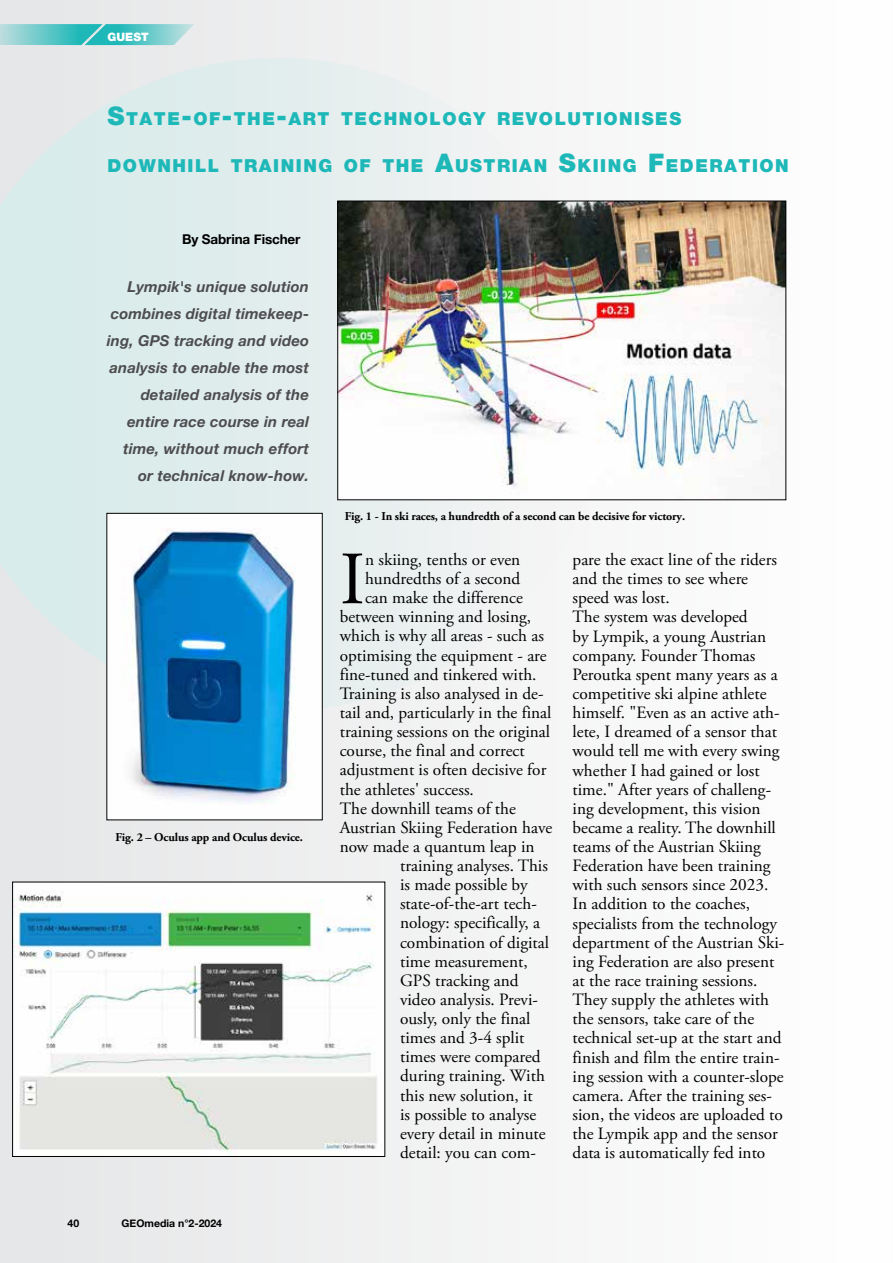
<style>
.page{position:relative;width:893px;height:1263px;background:#fff}
.page>*{position:absolute;margin:0;border:0;box-sizing:border-box;transform-origin:0 0}
.t1{font:75px "Adobe Garamond Pro";color:#000}
.t2{font:900 17.85px "Helvetica Neue";letter-spacing:.085em;color:#1eb8b8}
.t3{font:17.25px/19.2px "Adobe Garamond Pro";letter-spacing:-.02em;color:#000}
.t4{font:italic 700 15px/27px "Helvetica Neue";letter-spacing:.01em;color:#4d4d4f;text-align:right}
.t5{font:700 13.5px "Helvetica Neue";letter-spacing:-.01em;color:#000}
.t6{font:700 12px "Adobe Garamond Pro";letter-spacing:-.01em;color:#000}
.t7{font:900 11.55px "Helvetica Neue";color:#fff}
.t8{font:700 10.5px "Helvetica Neue";color:#000}
.s1{font-size:25.5px}
</style>
<div class="page">
<div style="left:0;top:0;width:893px;height:1263px;background:linear-gradient(to right,#e4e5e6,#fff)"></div>
<svg style="left:0;top:58px;width:608px;height:653px;fill:#e4edec"></svg>
<img style="left:339px;top:203px;width:445px;height:295px">
<div style="left:337px;top:201px;width:449px;height:299px;border:1px solid #000"></div>
<svg style="left:0;top:24px;width:194px;height:21px;background:#67c9c9"></svg>
<img style="left:109px;top:515px;width:211px;height:303px">
<img style="left:14px;top:884px;width:369px;height:271px">
<div style="left:12px;top:882px;width:373px;height:275px;border:1px solid #000"></div>
<p class="t7" style="left:108px;top:30px;width:43px">GUEST</p>
<p class="t2" style="left:108px;top:108px;width:575px"><span class="s1">S</span>TATE<span class="s1">-</span>OF<span class="s1">-</span>THE<span class="s1">-</span>ART TECHNOLOGY REVOLUTIONISES</p>
<p class="t2" style="left:108px;top:155px;width:683px">DOWNHILL TRAINING OF THE <span class="s1">A</span>USTRIAN <span class="s1">S</span>KIING <span class="s1">F</span>EDERATION</p>
<p class="t5" style="left:182px;top:228px;width:120px">By Sabrina Fischer</p>
<p class="t4" style="left:107px;top:274px;width:204px">Lympik's unique solution combines digital timekeep&shy;ing, GPS tracking and video analysis to enable the most detailed analysis of the entire race course in real time, without much effort or technical know-how.</p>
<p class="t6" style="left:116px;top:830px;width:189px">Fig. 2 – Oculus app and Oculus device.</p>
<p class="t8" style="left:68px;top:1215px;width:13px">40</p>
<p class="t8" style="left:122px;top:1215px;width:102px">GEOmedia n°2-2024</p>
<p class="t6" style="left:345px;top:509px;width:342px">Fig. 1 - In ski races, a hundredth of a second can be decisive for victory.</p>
<h1 class="t1" style="left:340px;top:534px;width:27px">I</h1>
<p class="t3" style="left:365px;top:550px;width:157px">n skiing, tenths or even</p>
<p class="t3" style="left:365px;top:570px;width:157px">hundredths of a second</p>
<p class="t3" style="left:365px;top:589px;width:159px">can make the difference</p>
<p class="t3" style="left:340px;top:608px;width:193px">between winning and losing,</p>
<p class="t3" style="left:340px;top:627px;width:206px">which is why all areas - such as</p>
<p class="t3" style="left:340px;top:646px;width:208px">optimising the equipment - are</p>
<p class="t3" style="left:340px;top:665px;width:198px">fine-tuned and tinkered with.</p>
<p class="t3" style="left:340px;top:684px;width:205px">Training is also analysed in de-</p>
<p class="t3" style="left:340px;top:703px;width:213px">tail and, particularly in the final</p>
<p class="t3" style="left:340px;top:723px;width:212px">training sessions on the original</p>
<p class="t3" style="left:340px;top:742px;width:186px">course, the final and correct</p>
<p class="t3" style="left:340px;top:761px;width:208px">adjustment is often decisive for</p>
<p class="t3" style="left:340px;top:780px;width:136px">the athletes' success.</p>
<p class="t3" style="left:340px;top:799px;width:178px">The downhill teams of the</p>
<p class="t3" style="left:340px;top:818px;width:214px">Austrian Skiing Federation have</p>
<p class="t3" style="left:340px;top:837px;width:196px">now made a quantum leap in</p>
<p class="t3" style="left:400px;top:856px;width:149px">training analyses. This</p>
<p class="t3" style="left:400px;top:876px;width:129px">is made possible by</p>
<p class="t3" style="left:400px;top:895px;width:138px">state-of-the-art tech-</p>
<p class="t3" style="left:400px;top:914px;width:142px">nology: specifically, a</p>
<p class="t3" style="left:400px;top:933px;width:150px">combination of digital</p>
<p class="t3" style="left:400px;top:952px;width:129px">time measurement,</p>
<p class="t3" style="left:400px;top:971px;width:120px">GPS tracking and</p>
<p class="t3" style="left:400px;top:990px;width:139px">video analysis. Previ-</p>
<p class="t3" style="left:400px;top:1010px;width:132px">ously, only the final</p>
<p class="t3" style="left:400px;top:1029px;width:126px">times and 3-4 split</p>
<p class="t3" style="left:400px;top:1048px;width:142px">times were compared</p>
<p class="t3" style="left:400px;top:1067px;width:146px">during training. With</p>
<p class="t3" style="left:400px;top:1086px;width:134px">this new solution, it</p>
<p class="t3" style="left:400px;top:1105px;width:138px">is possible to analyse</p>
<p class="t3" style="left:400px;top:1124px;width:147px">every detail in minute</p>
<p class="t3" style="left:400px;top:1143px;width:137px">detail: you can com-</p>
<p class="t3" style="left:573px;top:551px;width:213px">pare the exact line of the riders and the times to see where speed was lost.<br>The system was developed<br>by Lympik, a young Austrian company. Founder Thomas<br>Peroutka spent many years as a competitive ski alpine athlete himself. "Even as an active ath&shy;lete, I dreamed of a sensor that would tell me with every swing whether I had gained or lost time." After years of challeng&shy;ing development, this vision became a reality. The downhill teams of the Austrian Skiing<br>Federation have been training with such sensors since 2023.<br>In addition to the coaches, specialists from the technology department of the Austrian Ski&shy;ing Federation are also present at the race training sessions.<br>They supply the athletes with the sensors, take care of the technical set-up at the start and finish and film the entire train&shy;ing session with a counter-slope camera. After the training ses&shy;sion, the videos are uploaded to the Lympik app and the sensor data is automatically fed into</p>
</div>
